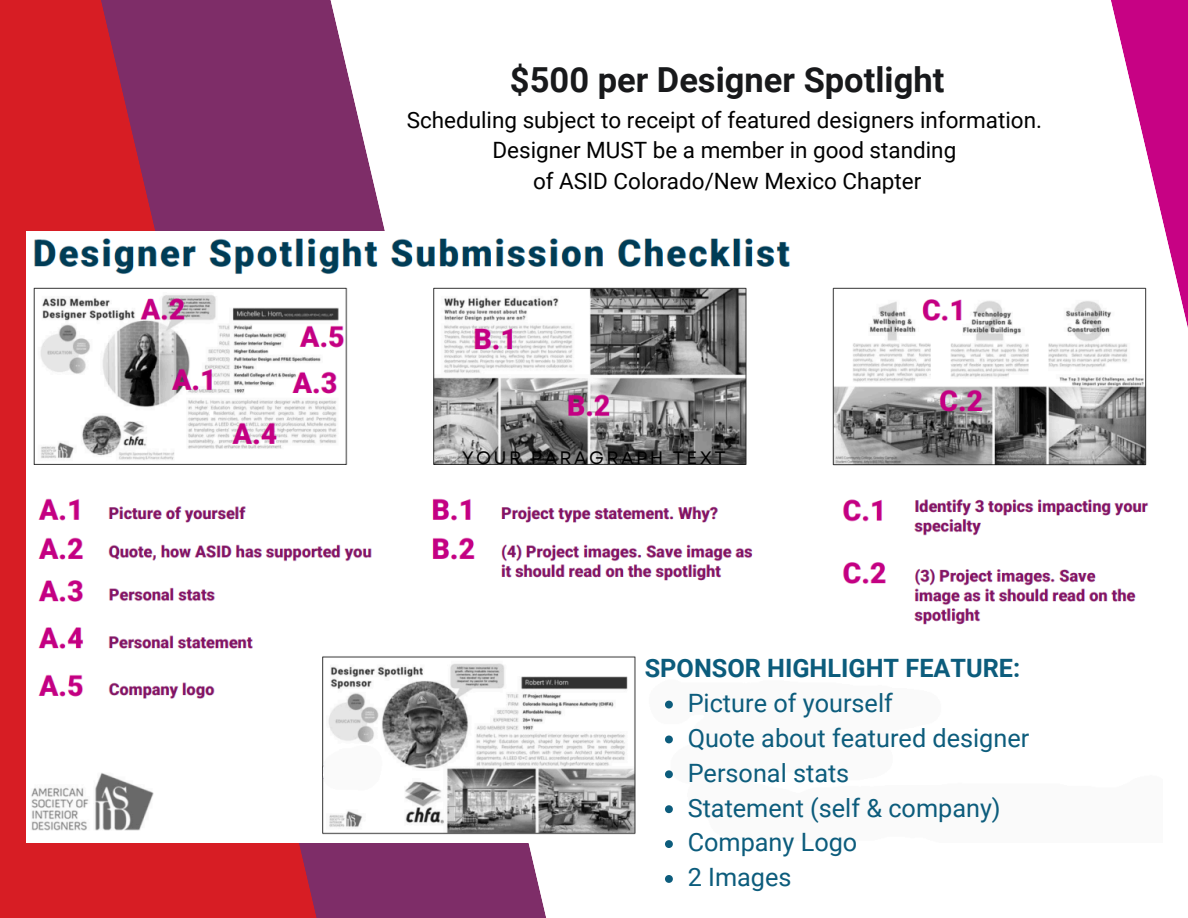
<style>
.page{position:relative;width:1188px;height:918px;background:#fff}
.page>*{position:absolute;margin:0;border:0;box-sizing:border-box;transform-origin:0 0}
.t1{font:700 34.5px "Roboto";color:#18191b}
.t2{font:25.2px "Roboto";color:#0c5c7c}
.t3{font:700 25.2px "Roboto";color:#0c5c7c}
.t4{font:22.5px/30.3px "Roboto";color:#000;text-align:center}
.t5{font:18px "Garet";letter-spacing:.135em;color:#000}
</style>
<div class="page">
<svg style="left:319px;top:0;width:227px;height:918px"></svg>
<svg style="left:0;top:0;width:319px;height:918px;background:#b4233f"></svg>
<svg style="left:1111px;top:0;width:77px;height:328px"></svg>
<img style="left:26px;top:232px;width:1136px;height:611px">
<svg style="left:665px;top:701px;width:8px;height:8px"></svg>
<svg style="left:665px;top:736px;width:8px;height:7px"></svg>
<svg style="left:665px;top:770px;width:8px;height:8px"></svg>
<svg style="left:665px;top:805px;width:8px;height:8px"></svg>
<svg style="left:665px;top:840px;width:8px;height:8px"></svg>
<svg style="left:665px;top:875px;width:8px;height:8px"></svg>
<p class="t1" style="left:510px;top:60px;width:436px">$500 per Designer Spotlight</p>
<p class="t4" style="left:407px;top:105px;width:637px">Scheduling subject to receipt of featured designers information.<br>Designer MUST be a member in good standing<br>of ASID Colorado/New Mexico Chapter</p>
<p class="t5" style="left:462px;top:444px;width:265px">YOUR PARAGRAPH TEXT</p>
<h1 class="t3" style="left:645px;top:654px;width:377px">SPONSOR HIGHLIGHT FEATURE:</h1>
<p class="t2" style="left:688px;top:689px;width:207px">Picture of yourself</p>
<p class="t2" style="left:688px;top:723px;width:343px">Quote about featured designer</p>
<p class="t2" style="left:688px;top:758px;width:163px">Personal stats</p>
<p class="t2" style="left:688px;top:793px;width:315px">Statement (self &amp; company)</p>
<p class="t2" style="left:688px;top:828px;width:171px">Company Logo</p>
<p class="t2" style="left:688px;top:863px;width:105px">2 Images</p>
</div>
